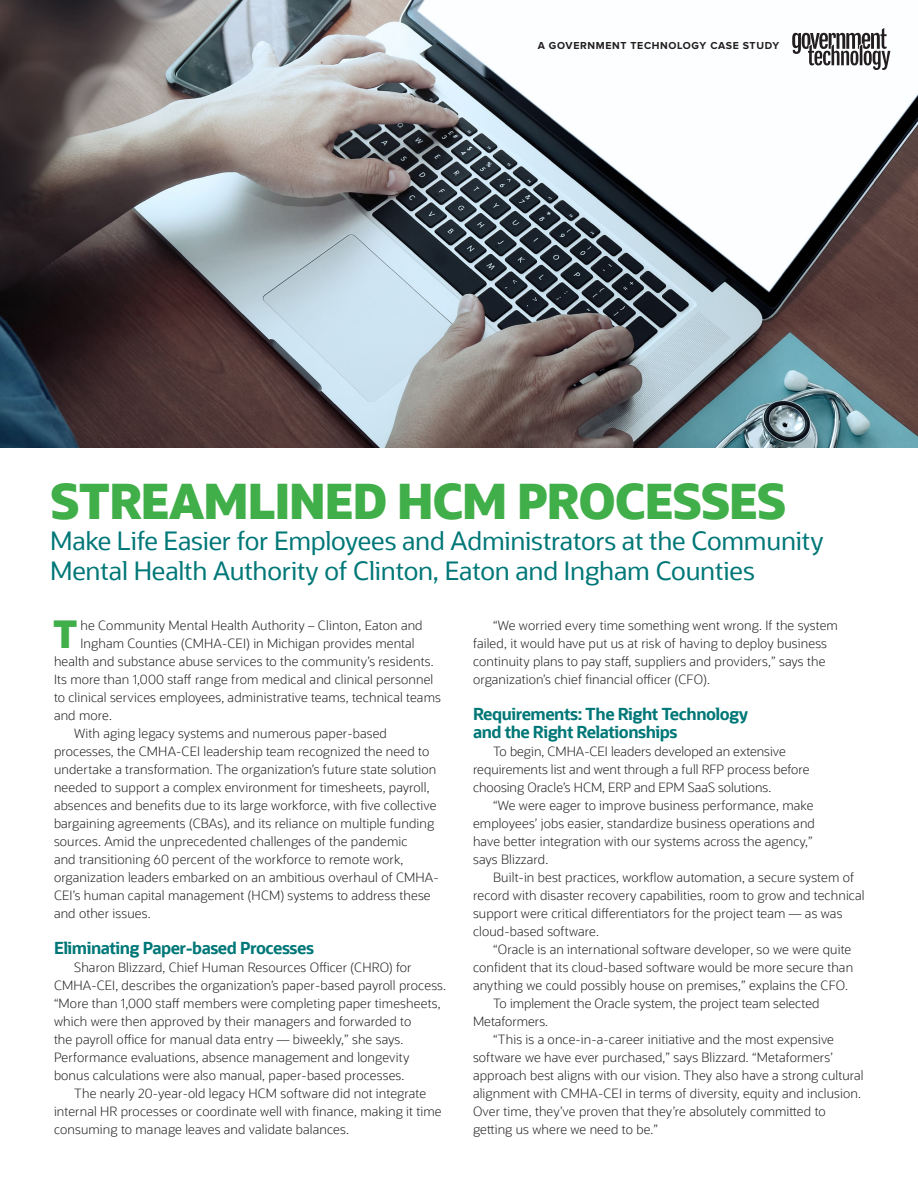
<style>
.page{position:relative;width:918px;height:1188px;background:#fff}
.page>*{position:absolute;margin:0;border:0;box-sizing:border-box;transform-origin:0 0}
.t1{font:800 48px "Oracle Sans";letter-spacing:-.02em;color:#40ae49}
.t2{font:800 37.5px "Oracle Sans";color:#40ae49}
.t3{font:25.2px/30px "Oracle Sans";letter-spacing:-.01em;color:#077}
.t4{font:700 16.5px/18px "Oracle Sans";letter-spacing:-.03em;color:#077}
.t5{font:300 12.75px/18px "Oracle Sans";letter-spacing:.01em;color:#231f20}
.t6{font:700 10.5px "Proxima Nova";letter-spacing:.06em;color:#231f20}
</style>
<div class="page">
<img style="left:0;top:0;width:918px;height:447px">
<svg style="left:792px;top:28px;width:98px;height:42px"></svg>
<p class="t6" style="left:538px;top:39px;width:243px">A GOVERNMENT TECHNOLOGY CASE STUDY</p>
<p class="t1" style="left:50px;top:470px;width:738px">STREAMLINED HCM PROCESSES</p>
<p class="t3" style="left:50px;top:527px;width:775px">Make Life Easier for Employees and Administrators at the Community<br>Mental Health Authority of Clinton, Eaton and Ingham Counties</p>
<p class="t2" style="left:53px;top:610px;width:27px">T</p>
<p class="t5" style="left:81px;top:617px;width:344px">he Community Mental Health Authority – Clinton, Eaton and</p>
<p class="t5" style="left:81px;top:635px;width:336px">Ingham Counties (CMHA-CEI) in Michigan provides mental</p>
<p class="t5" style="left:54px;top:653px;width:381px">health and substance abuse services to the community’s residents.</p>
<p class="t5" style="left:54px;top:671px;width:381px">Its more than 1,000 staff range from medical and clinical personnel</p>
<p class="t5" style="left:54px;top:689px;width:388px">to clinical services employees, administrative teams, technical teams</p>
<p class="t5" style="left:54px;top:707px;width:59px">and more.</p>
<p class="t5" style="left:54px;top:725px;width:386px;text-indent:20px">With aging legacy systems and numerous paper-based processes, the CMHA-CEI leadership team recognized the need to undertake a transformation. The organization’s future state solution needed to support a complex environment for timesheets, payroll, absences and benefits due to its large workforce, with five collective bargaining agreements (CBAs), and its reliance on multiple funding sources. Amid the unprecedented challenges of the pandemic<br>and transitioning 60 percent of the workforce to remote work, organization leaders embarked on an ambitious overhaul of CMHA-CEI’s human capital management (HCM) systems to address these and other issues.</p>
<p class="t4" style="left:54px;top:939px;width:262px">Eliminating Paper-based Processes</p>
<p class="t5" style="left:54px;top:959px;width:394px;text-indent:20px">Sharon Blizzard, Chief Human Resources Officer (CHRO) for CMHA-CEI, describes the organization’s paper-based payroll process. “More than 1,000 staff members were completing paper timesheets, which were then approved by their managers and forwarded to<br>the payroll office for manual data entry — biweekly,” she says.<br>Performance evaluations, absence management and longevity bonus calculations were also manual, paper-based processes.</p>
<p class="t5" style="left:54px;top:1085px;width:389px;text-indent:20px">The nearly 20-year-old legacy HCM software did not integrate internal HR processes or coordinate well with finance, making it time consuming to manage leaves and validate balances.</p>
<p class="t5" style="left:473px;top:617px;width:366px;text-indent:20px">“We worried every time something went wrong. If the system failed, it would have put us at risk of having to deploy business continuity plans to pay staff, suppliers and providers,” says the organization’s chief financial officer (CFO).</p>
<p class="t4" style="left:473px;top:705px;width:277px">Requirements: The Right Technology and the Right Relationships</p>
<p class="t5" style="left:473px;top:743px;width:338px;text-indent:20px">To begin, CMHA-CEI leaders developed an extensive requirements list and went through a full RFP process before choosing Oracle’s HCM, ERP and EPM SaaS solutions.</p>
<p class="t5" style="left:473px;top:797px;width:343px;text-indent:20px">“We were eager to improve business performance, make employees’ jobs easier, standardize business operations and have better integration with our systems across the agency,” says Blizzard.</p>
<p class="t5" style="left:473px;top:869px;width:393px;text-indent:20px">Built-in best practices, workflow automation, a secure system of record with disaster recovery capabilities, room to grow and technical support were critical differentiators for the project team — as was cloud-based software.</p>
<p class="t5" style="left:473px;top:941px;width:382px;text-indent:20px">“Oracle is an international software developer, so we were quite confident that its cloud-based software would be more secure than anything we could possibly house on premises,” explains the CFO.</p>
<p class="t5" style="left:473px;top:995px;width:348px;text-indent:20px">To implement the Oracle system, the project team selected<br>Metaformers.</p>
<p class="t5" style="left:473px;top:1031px;width:392px;text-indent:20px">“This is a once-in-a-career initiative and the most expensive software we have ever purchased,” says Blizzard. “Metaformers’ approach best aligns with our vision. They also have a strong cultural alignment with CMHA-CEI in terms of diversity, equity and inclusion.<br>Over time, they’ve proven that they’re absolutely committed to getting us where we need to be.”</p>
</div>
